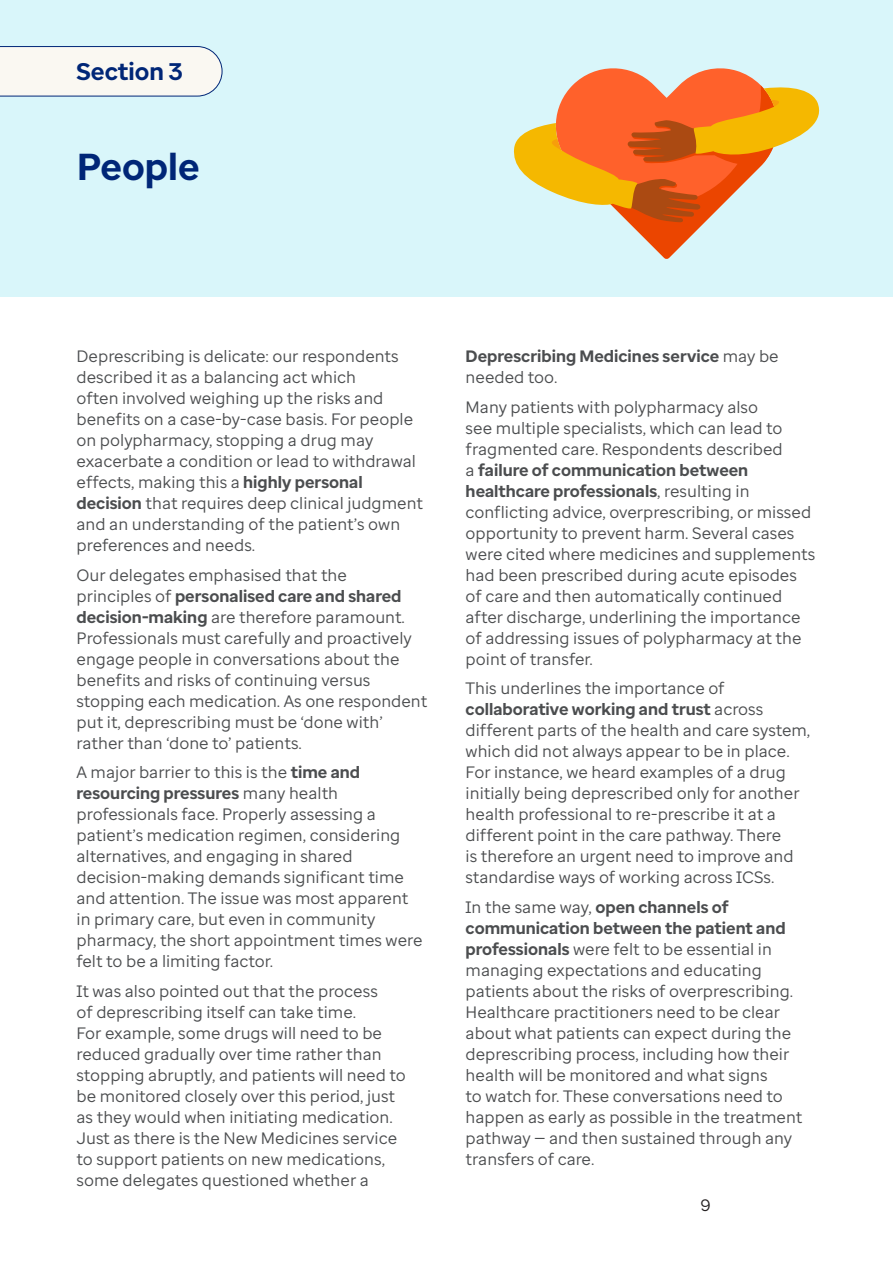
<style>
.page{position:relative;width:893px;height:1263px;background:#fff}
.page>*{position:absolute;margin:0;border:0;box-sizing:border-box;transform-origin:0 0}
.Page_titles{font:700 37.5px "Enterprise Sans";color:#002677}
.Page_titles-2{font:700 24px "Enterprise Sans";color:#002677}
.BODY_TEXT{font:16.5px/21px "Enterprise Sans";color:#4b4d4f}
.BODY_TEXT-2{font:700 16.5px/21px "Enterprise Sans";color:#4b4d4f}
.t1{font:16.5px "Enterprise Sans";color:#231f20}
.s1{font-weight:700}
.s2{font-weight:400}
</style>
<div class="page">
<div style="left:0;top:0;width:893px;height:296px;background:#d9f6fa"></div>
<svg style="left:0;top:46px;width:223px;height:51px;background:#eeefed"></svg>
<svg style="left:513px;top:68px;width:307px;height:191px"></svg>
<h2 class="Page_titles-2" style="left:76px;top:56px;width:108px">Section 3</h2>
<h2 class="Page_titles" style="left:77px;top:142px;width:124px">People</h2>
<p class="BODY_TEXT" style="left:77px;top:346px;width:348px">Deprescribing is delicate: our respondents described it as a balancing act which<br>often involved weighing up the risks and benefits on a case-by-case basis. For people on polypharmacy, stopping a drug may exacerbate a condition or lead to withdrawal effects, making this a <span class="s1">highly personal decision</span> that requires deep clinical judgment and an understanding of the patient’s own preferences and needs.</p>
<p class="BODY_TEXT" style="left:77px;top:564px;width:352px">Our delegates emphasised that the<br>principles of <span class="s1">personalised care and shared decision-making</span> are therefore paramount.<br>Professionals must carefully and proactively engage people in conversations about the benefits and risks of continuing versus stopping each medication. As one respondent put it, deprescribing must be ‘done with’ rather than ‘done to’ patients.</p>
<p class="BODY_TEXT" style="left:77px;top:762px;width:347px">A major barrier to this is the <span class="s1">time and resourcing pressures</span> many health professionals face. Properly assessing a patient’s medication regimen, considering alternatives, and engaging in shared decision-making demands significant time and attention. The issue was most apparent in primary care, but even in community pharmacy, the short appointment times were felt to be a limiting factor.</p>
<p class="BODY_TEXT" style="left:77px;top:980px;width:331px">It was also pointed out that the process<br>of deprescribing itself can take time.<br>For example, some drugs will need to be reduced gradually over time rather than stopping abruptly, and patients will need to be monitored closely over this period, just as they would when initiating medication.<br>Just as there is the New Medicines service to support patients on new medications, some delegates questioned whether a</p>
<p class="BODY_TEXT-2" style="left:466px;top:346px;width:315px">Deprescribing Medicines service <span class="s2">may be needed too.</span></p>
<p class="BODY_TEXT" style="left:466px;top:396px;width:351px">Many patients with polypharmacy also<br>see multiple specialists, which can lead to fragmented care. Respondents described<br>a <span class="s1">failure of communication between healthcare professionals</span>, resulting in conflicting advice, overprescribing, or missed opportunity to prevent harm. Several cases were cited where medicines and supplements had been prescribed during acute episodes of care and then automatically continued after discharge, underlining the importance of addressing issues of polypharmacy at the point of transfer.</p>
<p class="BODY_TEXT" style="left:466px;top:678px;width:346px">This underlines the importance of <span class="s1">collaborative working and trust</span> across different parts of the health and care system, which did not always appear to be in place.<br>For instance, we heard examples of a drug initially being deprescribed only for another health professional to re-prescribe it at a different point in the care pathway. There<br>is therefore an urgent need to improve and standardise ways of working across ICSs.</p>
<p class="BODY_TEXT" style="left:466px;top:896px;width:338px">In the same way, <span class="s1">open channels of communication between the patient and professionals</span> were felt to be essential in managing expectations and educating patients about the risks of overprescribing.<br>Healthcare practitioners need to be clear about what patients can expect during the deprescribing process, including how their health will be monitored and what signs<br>to watch for. These conversations need to happen as early as possible in the treatment pathway — and then sustained through any transfers of care.</p>
<p class="t1" style="left:700px;top:1195px;width:12px">9</p>
</div>
